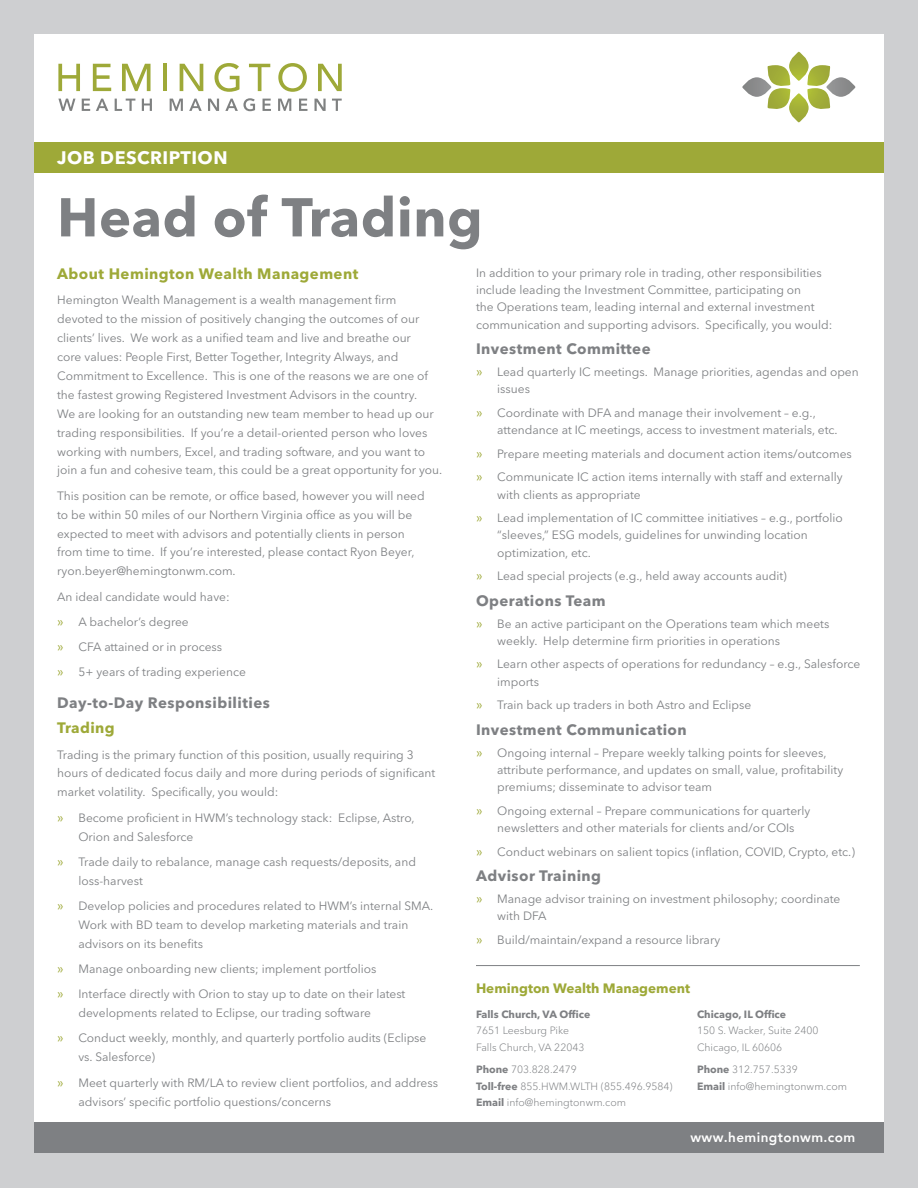
<style>
.page{position:relative;width:918px;height:1188px;background:#cecfd1}
.page>*{position:absolute;margin:0;border:0;box-sizing:border-box;transform-origin:0 0}
.t1{font:700 54px "Avenir Next LT Pro";letter-spacing:.01em;color:#7e8083}
.t2{font:700 18px "Avenir Next LT Pro";letter-spacing:.025em;color:#fff}
.t3{font:700 15px "Avenir Next LT Pro";letter-spacing:.03em;color:#7e8083}
.t4{font:700 15px "Avenir Next LT Pro";letter-spacing:.03em;color:#9ea938}
.t5{font:700 13.5px "Avenir Next LT Pro";color:#9ea938}
.t6{font:800 13.5px "Avenir";letter-spacing:.03em;color:#fff}
.t7{font:12px/18.9px "Avenir Next LT Pro";color:#7e8083}
.t8{font:300 10.5px/16.5px "Avenir Next LT Pro";color:#7e8083}
.t9{font:700 10.5px "Avenir Next LT Pro";color:#7e8083}
.s1{font-size:13.5px;color:#9ea938}
.s2{font-weight:700}
</style>
<div class="page">
<div style="left:34px;top:162px;width:850px;height:991px;background:#fff"></div>
<div style="left:34px;top:34px;width:850px;height:108px;background:#fff"></div>
<svg style="left:742px;top:52px;width:114px;height:70px"></svg>
<svg style="left:58px;top:64px;width:22px;height:27px"></svg>
<svg style="left:93px;top:64px;width:18px;height:27px"></svg>
<svg style="left:122px;top:64px;width:29px;height:27px"></svg>
<hr style="left:163px;top:64px;width:4px;height:27px;background:#9ea938">
<svg style="left:180px;top:64px;width:23px;height:27px"></svg>
<svg style="left:214px;top:63px;width:25px;height:29px"></svg>
<svg style="left:249px;top:64px;width:21px;height:27px"></svg>
<svg style="left:278px;top:63px;width:29px;height:29px"></svg>
<svg style="left:318px;top:64px;width:24px;height:27px"></svg>
<svg style="left:58px;top:99px;width:17px;height:12px"></svg>
<svg style="left:82px;top:99px;width:8px;height:12px"></svg>
<svg style="left:96px;top:99px;width:12px;height:12px"></svg>
<svg style="left:115px;top:99px;width:20px;height:12px"></svg>
<svg style="left:142px;top:99px;width:10px;height:12px"></svg>
<svg style="left:170px;top:99px;width:13px;height:12px"></svg>
<svg style="left:189px;top:99px;width:13px;height:12px"></svg>
<svg style="left:208px;top:99px;width:11px;height:12px"></svg>
<svg style="left:225px;top:98px;width:30px;height:13px"></svg>
<svg style="left:263px;top:99px;width:8px;height:12px"></svg>
<svg style="left:278px;top:99px;width:13px;height:12px"></svg>
<svg style="left:299px;top:99px;width:8px;height:12px"></svg>
<svg style="left:315px;top:99px;width:11px;height:12px"></svg>
<svg style="left:332px;top:99px;width:10px;height:12px"></svg>
<div style="left:34px;top:142px;width:850px;height:31px;background:#9ea938"></div>
<div style="left:34px;top:1122px;width:850px;height:31px;background:#7e8083"></div>
<hr style="left:476px;top:965px;width:384px;height:1px;background:#7e8083">
<h2 class="t2" style="left:57px;top:147px;width:172px">JOB DESCRIPTION</h2>
<h1 class="t1" style="left:57px;top:184px;width:427px">Head of Trading</h1>
<p class="t4" style="left:57px;top:265px;width:303px">About Hemington Wealth Management</p>
<p class="t7" style="left:57px;top:291px;width:387px">Hemington Wealth Management is a wealth management firm devoted to the mission of positively changing the outcomes of our clients’ lives. We work as a unified team and live and breathe our<br>core values: People First, Better Together, Integrity Always, and Commitment to Excellence. This is one of the reasons we are one of the fastest growing Registered Investment Advisors in the country.<br>We are looking for an outstanding new team member to head up our trading responsibilities. If you’re a detail-oriented person who loves working with numbers, Excel, and trading software, and you want to join a fun and cohesive team, this could be a great opportunity for you.</p>
<p class="t7" style="left:57px;top:486px;width:369px">This position can be remote, or office based, however you will need to be within 50 miles of our Northern Virginia office as you will be expected to meet with advisors and potentially clients in person from time to time. If you’re interested, please contact Ryon Beyer, ryon.beyer@hemingtonwm.com.</p>
<p class="t7" style="left:57px;top:584px;width:190px;line-height:25.3px">An ideal candidate would have:<br><span class="s1">»</span> A bachelor’s degree<br><span class="s1">»</span> CFA attained or in process<br><span class="s1">»</span> 5+ years of trading experience</p>
<p class="t3" style="left:57px;top:694px;width:214px">Day-to-Day Responsibilities</p>
<p class="t4" style="left:57px;top:719px;width:59px">Trading</p>
<p class="t7" style="left:57px;top:745px;width:380px">Trading is the primary function of this position, usually requiring 3 hours of dedicated focus daily and more during periods of significant market volatility. Specifically, you would:</p>
<p class="t7" style="left:78px;top:808px;width:338px;text-indent:-21px"><span class="s1">»</span> Become proficient in HWM’s technology stack: Eclipse, Astro,<br>Orion and Salesforce</p>
<p class="t7" style="left:78px;top:852px;width:339px;text-indent:-21px"><span class="s1">»</span> Trade daily to rebalance, manage cash requests/deposits, and loss-harvest</p>
<p class="t7" style="left:78px;top:896px;width:357px;text-indent:-21px"><span class="s1">»</span> Develop policies and procedures related to HWM’s internal SMA.<br>Work with BD team to develop marketing materials and train advisors on its benefits</p>
<p class="t7" style="left:57px;top:956px;width:350px;line-height:25.2px"><span class="s1">»</span> Manage onboarding new clients; implement portfolios<br><span class="s1">»</span> Interface directly with Orion to stay up to date on their latest</p>
<p class="t7" style="left:57px;top:1000px;width:371px;line-height:25.2px;text-indent:21px">developments related to Eclipse, our trading software<br><span class="s1">»</span> Conduct weekly, monthly, and quarterly portfolio audits (Eclipse</p>
<p class="t7" style="left:57px;top:1045px;width:382px;line-height:25.2px;text-indent:21px">vs. Salesforce)<br><span class="s1">»</span> Meet quarterly with RM/LA to review client portfolios, and address</p>
<p class="t7" style="left:78px;top:1092px;width:254px">advisors’ specific portfolio questions/concerns</p>
<p class="t7" style="left:476px;top:264px;width:358px;line-height:17.2px">In addition to your primary role in trading, other responsibilities include leading the Investment Committee, participating on<br>the Operations team, leading internal and external investment communication and supporting advisors. Specifically, you would:</p>
<p class="t3" style="left:476px;top:340px;width:176px">Investment Committee</p>
<p class="t7" style="left:497px;top:363px;width:363px;line-height:17.2px;text-indent:-21px"><span class="s1">»</span> Lead quarterly IC meetings. Manage priorities, agendas and open issues</p>
<p class="t7" style="left:497px;top:404px;width:342px;line-height:17.2px;text-indent:-21px"><span class="s1">»</span> Coordinate with DFA and manage their involvement – e.g., attendance at IC meetings, access to investment materials, etc.</p>
<p class="t7" style="left:476px;top:442px;width:377px;line-height:23.7px"><span class="s1">»</span> Prepare meeting materials and document action items/outcomes <span class="s1">»</span> Communicate IC action items internally with staff and externally</p>
<p class="t7" style="left:476px;top:483px;width:368px;line-height:23.7px;text-indent:21px">with clients as appropriate<br><span class="s1">»</span> Lead implementation of IC committee initiatives – e.g., portfolio</p>
<p class="t7" style="left:497px;top:527px;width:312px;line-height:17.2px">“sleeves,” ESG models, guidelines for unwinding location optimization, etc.</p>
<p class="t7" style="left:476px;top:567px;width:312px"><span class="s1">»</span> Lead special projects (e.g., held away accounts audit)</p>
<p class="t3" style="left:476px;top:592px;width:131px">Operations Team</p>
<p class="t7" style="left:497px;top:615px;width:334px;line-height:17.2px;text-indent:-21px"><span class="s1">»</span> Be an active participant on the Operations team which meets weekly. Help determine firm priorities in operations</p>
<p class="t7" style="left:497px;top:656px;width:365px;line-height:17.2px;text-indent:-21px"><span class="s1">»</span> Learn other aspects of operations for redundancy – e.g., Salesforce imports</p>
<p class="t7" style="left:476px;top:696px;width:277px"><span class="s1">»</span> Train back up traders in both Astro and Eclipse</p>
<p class="t3" style="left:476px;top:721px;width:212px">Investment Communication</p>
<p class="t7" style="left:497px;top:744px;width:347px;line-height:17.2px;text-indent:-21px"><span class="s1">»</span> Ongoing internal – Prepare weekly talking points for sleeves, attribute performance, and updates on small, value, profitability premiums; disseminate to advisor team</p>
<p class="t7" style="left:476px;top:802px;width:336px;line-height:17.2px;text-align:center"><span class="s1">»</span> Ongoing external – Prepare communications for quarterly newsletters and other materials for clients and/or COIs</p>
<p class="t7" style="left:476px;top:842px;width:380px"><span class="s1">»</span> Conduct webinars on salient topics (inflation, COVID, Crypto, etc.)</p>
<p class="t3" style="left:476px;top:867px;width:127px">Advisor Training</p>
<p class="t7" style="left:497px;top:890px;width:345px;line-height:17.2px;text-indent:-21px"><span class="s1">»</span> Manage advisor training on investment philosophy; coordinate with DFA</p>
<p class="t7" style="left:476px;top:930px;width:246px"><span class="s1">»</span> Build/maintain/expand a resource library</p>
<p class="t5" style="left:476px;top:980px;width:216px">Hemington Wealth Management</p>
<p class="t9" style="left:476px;top:1007px;width:116px">Falls Church, VA Office</p>
<p class="t8" style="left:476px;top:1022px;width:110px">7651 Leesburg Pike<br>Falls Church, VA 22043</p>
<p class="t8" style="left:476px;top:1062px;width:198px"><span class="s2">Phone</span> 703.828.2479<br><span class="s2">Toll-free</span> 855.HWM.WLTH (855.496.9584)<br><span class="s2">Email</span> info@hemingtonwm.com</p>
<p class="t9" style="left:697px;top:1007px;width:91px">Chicago, IL Office</p>
<p class="t8" style="left:697px;top:1022px;width:123px">150 S. Wacker, Suite 2400<br>Chicago, IL 60606</p>
<p class="t8" style="left:697px;top:1062px;width:152px"><span class="s2">Phone</span> 312.757.5339<br><span class="s2">Email</span> info@hemingtonwm.com</p>
<p class="t6" style="left:690px;top:1127px;width:166px">www.hemingtonwm.com</p>
</div>
